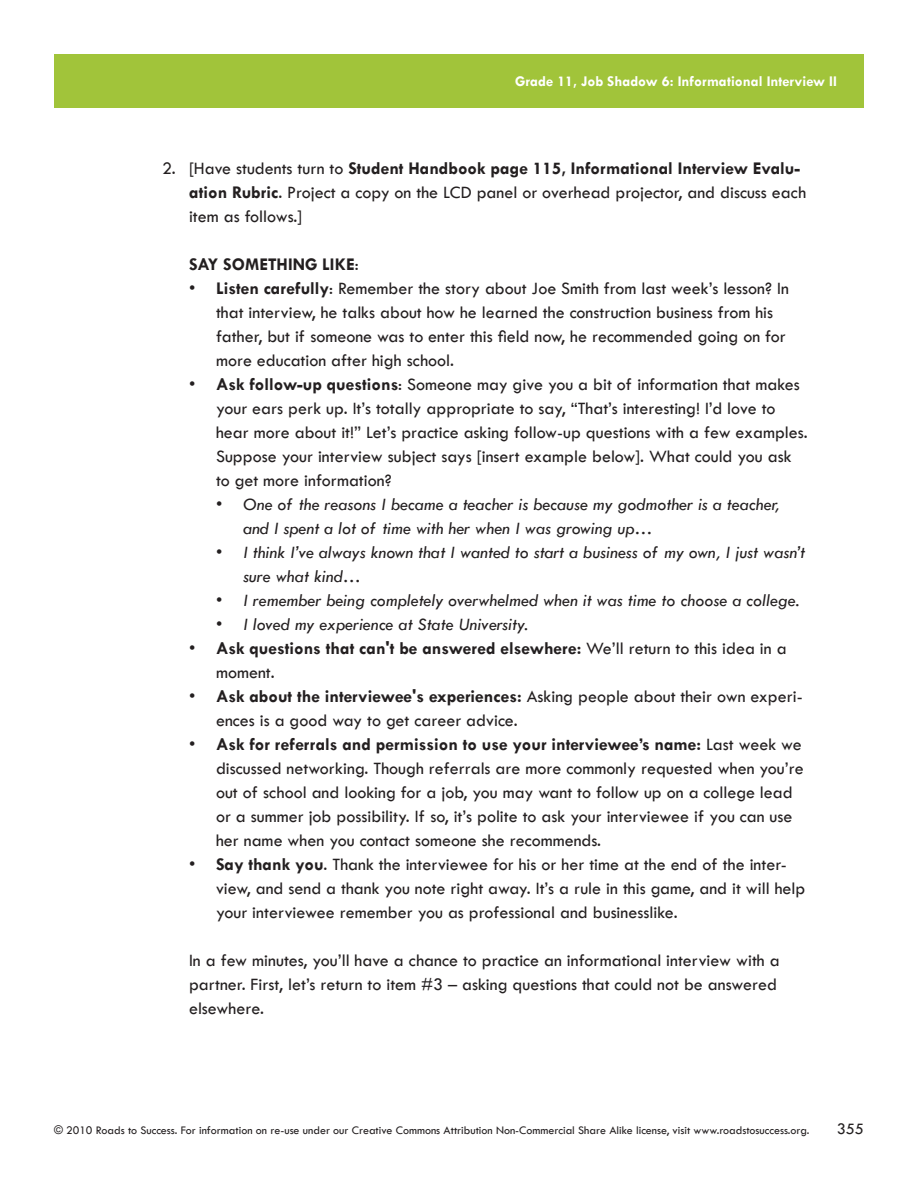
<style>
.page{position:relative;width:918px;height:1188px;background:#fff}
.page>*{position:absolute;margin:0;border:0;box-sizing:border-box;transform-origin:0 0}
.A_Bullet{font:18px/24px "Tw Cen";color:#231f20}
.A_Bullet-2{font:italic 18px/24px "Tw Cen";color:#231f20}
.A_NumberList2{font:18px/24px "Tw Cen";color:#231f20}
.A_Text{font:18px/24px "Tw Cen";color:#231f20}
.A_Bullet-3{font:700 18px/24px "Tw Cen";color:#231f20}
.A_Text-2{font:700 18px "Tw Cen";color:#231f20}
.t1{font:16.5px "Tw Cen";color:#231f20}
.t2{font:700 15px "Tw Cen";color:#fff}
.t3{font:12px "Tw Cen";color:#231f20}
.s1{font-weight:700}
.s2{font-weight:400}
.s3{font-style:normal}
</style>
<div class="page">
<div style="left:54px;top:54px;width:810px;height:54px;background:#a1c43a"></div>
<p class="t2" style="left:515px;top:72px;width:323px">Grade 11, Job Shadow 6: Informational Interview II</p>
<p class="A_NumberList2" style="left:189px;top:157px;width:619px;text-indent:-27px">2. [Have students turn to <span class="s1">Student Handbook page 115, Informational Interview Evalu&shy;ation Rubric</span>. Project a copy on the LCD panel or overhead projector, and discuss each item as follows.]</p>
<p class="A_Text-2" style="left:189px;top:254px;width:171px">SAY SOMETHING LIKE<span class="s2">:</span></p>
<p class="A_Bullet" style="left:216px;top:277px;width:574px;text-indent:-27px">• <span class="s1">Listen carefully</span>: Remember the story about Joe Smith from last week’s lesson? In that interview, he talks about how he learned the construction business from his father, but if someone was to enter this field now, he recommended going on for more education after high school.</p>
<p class="A_Bullet" style="left:216px;top:373px;width:593px;text-indent:-27px">• <span class="s1">Ask follow-up questions</span>: Someone may give you a bit of information that makes your ears perk up. It’s totally appropriate to say, “That’s interesting! I’d love to hear more about it!” Let’s practice asking follow-up questions with a few examples.<br>Suppose your interview subject says [insert example below]. What could you ask to get more information?</p>
<p class="A_Bullet-2" style="left:243px;top:493px;width:538px;text-indent:-27px"><span class="s3">•</span> One of the reasons I became a teacher is because my godmother is a teacher, and I spent a lot of time with her when I was growing up…</p>
<p class="A_Bullet-2" style="left:243px;top:541px;width:563px;text-indent:-27px"><span class="s3">•</span> I think I’ve always known that I wanted to start a business of my own, I just wasn’t sure what kind…</p>
<p class="A_Bullet-2" style="left:216px;top:589px;width:585px"><span class="s3">•</span> I remember being completely overwhelmed when it was time to choose a college.</p>
<p class="A_Bullet-2" style="left:216px;top:613px;width:313px"><span class="s3">•</span> I loved my experience at State University.</p>
<p class="A_Bullet-3" style="left:216px;top:636px;width:572px;text-indent:-27px"><span class="s2">•</span> Ask questions that can't be answered elsewhere: <span class="s2">We’ll return to this idea in a moment.</span></p>
<p class="A_Bullet" style="left:216px;top:685px;width:588px;text-indent:-27px">• <span class="s1">Ask about the interviewee's experiences:</span> Asking people about their own experi&shy;ences is a good way to get career advice.</p>
<p class="A_Bullet" style="left:216px;top:733px;width:589px;text-indent:-27px">• <span class="s1">Ask for referrals and permission to use your interviewee’s name:</span> Last week we discussed networking. Though referrals are more commonly requested when you’re out of school and looking for a job, you may want to follow up on a college lead or a summer job possibility. If so, it’s polite to ask your interviewee if you can use her name when you contact someone she recommends.</p>
<p class="A_Bullet" style="left:216px;top:853px;width:591px;text-indent:-27px">• <span class="s1">Say thank you</span>. Thank the interviewee for his or her time at the end of the inter&shy;view, and send a thank you note right away. It’s a rule in this game, and it will help your interviewee remember you as professional and businesslike.</p>
<p class="A_Text" style="left:189px;top:949px;width:592px">In a few minutes, you’ll have a chance to practice an informational interview with a partner. First, let’s return to item #3 – asking questions that could not be answered elsewhere.</p>
<p class="t3" style="left:54px;top:1123px;width:757px">© 2010 Roads to Success. For information on re-use under our Creative Commons Attribution Non-Commercial Share Alike license, visit www.roadstosuccess.org.</p>
<p class="t1" style="left:837px;top:1119px;width:29px">355</p>
</div>
